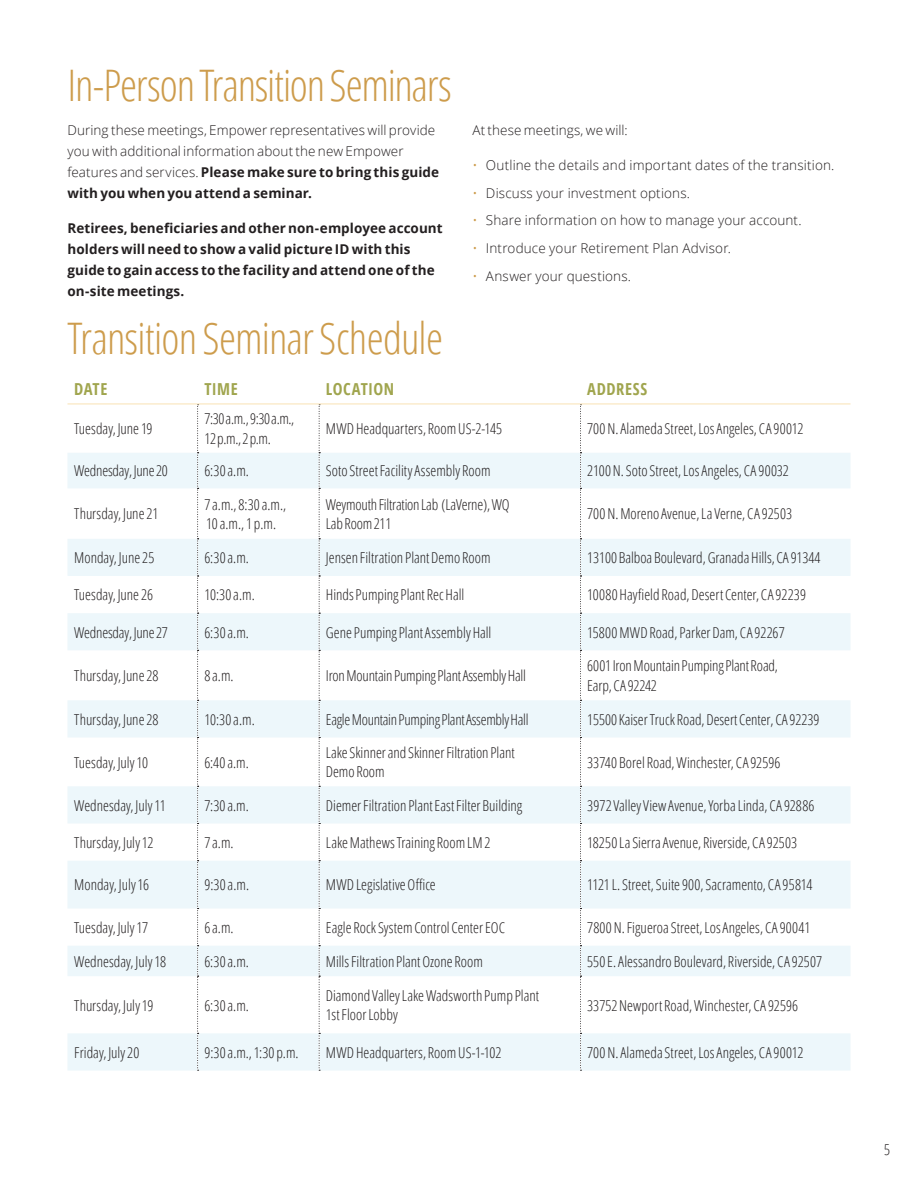
<style>
.page{position:relative;width:918px;height:1188px;background:#fff}
.page>*{position:absolute;margin:0;border:0;box-sizing:border-box;transform-origin:0 0}
.Headline{font:300 condensed 43.5px "Open Sans";letter-spacing:-.02em;color:#cd9c4c}
.Table_header{font:700 condensed 16.5px "Open Sans";letter-spacing:.035em;color:#a0a54e}
.Table_Body{font:300 condensed 15px/19.5px "Open Sans";color:#231f20}
.Table_Body-2{font:300 condensed 15px "Open Sans";letter-spacing:-.02em;color:#231f20}
.Body{font:300 13.5px/21px "Open Sans";letter-spacing:.005em;color:#231f20}
.Bullets{font:300 13.5px "Open Sans";letter-spacing:.01em;color:#231f20}
.Body-2{font:700 13.5px/21px "Open Sans";letter-spacing:.005em;color:#231f20}
.s1{font-weight:700}
.s2{color:#cd9c4c}
</style>
<div class="page">
<svg style="left:68px;top:453px;width:782px;height:618px"></svg>
<svg style="left:197px;top:405px;width:2px;height:666px"></svg>
<svg style="left:319px;top:405px;width:1px;height:666px"></svg>
<svg style="left:580px;top:405px;width:1px;height:666px"></svg>
<hr style="left:68px;top:404px;width:130px;height:1px;background:#f9e2b3">
<hr style="left:198px;top:404px;width:121px;height:1px;background:#f9e2b3">
<hr style="left:319px;top:404px;width:261px;height:1px;background:#f9e2b3">
<hr style="left:580px;top:404px;width:270px;height:1px;background:#f9e2b3">
<p class="Headline" style="left:68px;top:56px;width:386px">In-Person Transition Seminars</p>
<p class="Body" style="left:68px;top:120px;width:373px">During these meetings, Empower representatives will provide you with additional information about the new Empower features and services. <span class="s1">Please make sure to bring this guide with you when you attend a seminar.</span></p>
<p class="Body-2" style="left:68px;top:217px;width:377px">Retirees, beneficiaries and other non-employee account holders will need to show a valid picture ID with this guide to gain access to the facility and attend one of the on-site meetings.</p>
<p class="Headline" style="left:68px;top:308px;width:377px">Transition Seminar Schedule</p>
<p class="Body" style="left:472px;top:120px;width:157px">At these meetings, we will:</p>
<p class="Bullets" style="left:472px;top:156px;width:363px"><span class="s2">•</span> Outline the details and important dates of the transition.</p>
<p class="Bullets" style="left:472px;top:183px;width:219px"><span class="s2">•</span> Discuss your investment options.</p>
<p class="Bullets" style="left:472px;top:211px;width:331px"><span class="s2">•</span> Share information on how to manage your account.</p>
<p class="Bullets" style="left:472px;top:239px;width:260px"><span class="s2">•</span> Introduce your Retirement Plan Advisor.</p>
<p class="Bullets" style="left:472px;top:267px;width:160px"><span class="s2">•</span> Answer your questions.</p>
<p class="Table_header" style="left:74px;top:378px;width:35px">DATE</p>
<p class="Table_header" style="left:204px;top:378px;width:35px">TIME</p>
<p class="Table_header" style="left:326px;top:378px;width:70px">LOCATION</p>
<p class="Table_header" style="left:587px;top:378px;width:62px">ADDRESS</p>
<p class="Table_Body" style="left:74px;top:418px;width:80px">Tuesday, June 19</p>
<p class="Table_Body" style="left:204px;top:409px;width:92px">7:30 a.m., 9:30 a.m.,<br>12 p.m., 2 p.m.</p>
<p class="Table_Body" style="left:326px;top:418px;width:178px">MWD Headquarters, Room US-2-145</p>
<p class="Table_Body" style="left:587px;top:418px;width:218px">700 N. Alameda Street, Los Angeles, CA 90012</p>
<p class="Table_Body" style="left:74px;top:461px;width:95px">Wednesday, June 20</p>
<p class="Table_Body" style="left:204px;top:461px;width:46px">6:30 a.m.</p>
<p class="Table_Body" style="left:326px;top:461px;width:166px">Soto Street Facility Assembly Room</p>
<p class="Table_Body" style="left:587px;top:461px;width:203px">2100 N. Soto Street, Los Angeles, CA 90032</p>
<p class="Table_Body" style="left:74px;top:504px;width:86px">Thursday, June 21</p>
<p class="Table_Body" style="left:204px;top:494px;width:83px">7 a.m., 8:30 a.m.,<br>10 a.m., 1 p.m.</p>
<p class="Table_Body" style="left:326px;top:494px;width:185px">Weymouth Filtration Lab (LaVerne), WQ<br>Lab Room 211</p>
<p class="Table_Body" style="left:587px;top:504px;width:206px">700 N. Moreno Avenue, La Verne, CA 92503</p>
<p class="Table_Body" style="left:74px;top:547px;width:82px">Monday, June 25</p>
<p class="Table_Body" style="left:204px;top:547px;width:46px">6:30 a.m.</p>
<p class="Table_Body" style="left:326px;top:547px;width:166px">Jensen Filtration Plant Demo Room</p>
<p class="Table_Body" style="left:587px;top:547px;width:235px">13100 Balboa Boulevard, Granada Hills, CA 91344</p>
<p class="Table_Body" style="left:74px;top:585px;width:80px">Tuesday, June 26</p>
<p class="Table_Body" style="left:204px;top:585px;width:52px">10:30 a.m.</p>
<p class="Table_Body" style="left:326px;top:585px;width:140px">Hinds Pumping Plant Rec Hall</p>
<p class="Table_Body" style="left:587px;top:585px;width:220px">10080 Hayfield Road, Desert Center, CA 92239</p>
<p class="Table_Body" style="left:74px;top:622px;width:95px">Wednesday, June 27</p>
<p class="Table_Body" style="left:204px;top:622px;width:46px">6:30 a.m.</p>
<p class="Table_Body" style="left:326px;top:622px;width:167px">Gene Pumping Plant Assembly Hall</p>
<p class="Table_Body" style="left:587px;top:622px;width:199px">15800 MWD Road, Parker Dam, CA 92267</p>
<p class="Table_Body" style="left:74px;top:665px;width:86px">Thursday, June 28</p>
<p class="Table_Body" style="left:204px;top:665px;width:31px">8 a.m.</p>
<p class="Table_Body" style="left:326px;top:665px;width:202px">Iron Mountain Pumping Plant Assembly Hall</p>
<p class="Table_Body" style="left:587px;top:656px;width:192px">6001 Iron Mountain Pumping Plant Road,<br>Earp, CA 92242</p>
<p class="Table_Body" style="left:74px;top:709px;width:86px">Thursday, June 28</p>
<p class="Table_Body" style="left:204px;top:709px;width:52px">10:30 a.m.</p>
<p class="Table_Body-2" style="left:326px;top:709px;width:204px">Eagle Mountain Pumping Plant Assembly Hall</p>
<p class="Table_Body" style="left:587px;top:709px;width:234px">15500 Kaiser Truck Road, Desert Center, CA 92239</p>
<p class="Table_Body" style="left:74px;top:752px;width:75px">Tuesday, July 10</p>
<p class="Table_Body" style="left:204px;top:752px;width:46px">6:40 a.m.</p>
<p class="Table_Body" style="left:326px;top:742px;width:190px">Lake Skinner and Skinner Filtration Plant<br>Demo Room</p>
<p class="Table_Body" style="left:587px;top:752px;width:195px">33740 Borel Road, Winchester, CA 92596</p>
<p class="Table_Body" style="left:74px;top:795px;width:93px">Wednesday, July 11</p>
<p class="Table_Body" style="left:204px;top:795px;width:46px">7:30 a.m.</p>
<p class="Table_Body" style="left:326px;top:795px;width:198px">Diemer Filtration Plant East Filter Building</p>
<p class="Table_Body" style="left:587px;top:795px;width:229px">3972 Valley View Avenue, Yorba Linda, CA 92886</p>
<p class="Table_Body" style="left:74px;top:832px;width:81px">Thursday, July 12</p>
<p class="Table_Body" style="left:204px;top:832px;width:31px">7 a.m.</p>
<p class="Table_Body" style="left:326px;top:832px;width:166px">Lake Mathews Training Room LM 2</p>
<p class="Table_Body" style="left:587px;top:832px;width:211px">18250 La Sierra Avenue, Riverside, CA 92503</p>
<p class="Table_Body" style="left:74px;top:875px;width:76px">Monday, July 16</p>
<p class="Table_Body" style="left:204px;top:875px;width:46px">9:30 a.m.</p>
<p class="Table_Body" style="left:326px;top:875px;width:111px">MWD Legislative Office</p>
<p class="Table_Body" style="left:587px;top:875px;width:227px">1121 L. Street, Suite 900, Sacramento, CA 95814</p>
<p class="Table_Body" style="left:74px;top:917px;width:75px">Tuesday, July 17</p>
<p class="Table_Body" style="left:204px;top:917px;width:31px">6 a.m.</p>
<p class="Table_Body" style="left:326px;top:917px;width:181px">Eagle Rock System Control Center EOC</p>
<p class="Table_Body" style="left:587px;top:917px;width:225px">7800 N. Figueroa Street, Los Angeles, CA 90041</p>
<p class="Table_Body" style="left:74px;top:951px;width:93px">Wednesday, July 18</p>
<p class="Table_Body" style="left:204px;top:951px;width:46px">6:30 a.m.</p>
<p class="Table_Body" style="left:326px;top:951px;width:159px">Mills Filtration Plant Ozone Room</p>
<p class="Table_Body" style="left:587px;top:951px;width:236px">550 E. Alessandro Boulevard, Riverside, CA 92507</p>
<p class="Table_Body" style="left:74px;top:995px;width:81px">Thursday, July 19</p>
<p class="Table_Body" style="left:204px;top:995px;width:46px">6:30 a.m.</p>
<p class="Table_Body" style="left:326px;top:985px;width:215px">Diamond Valley Lake Wadsworth Pump Plant<br>1st Floor Lobby</p>
<p class="Table_Body" style="left:587px;top:995px;width:212px">33752 Newport Road, Winchester, CA 92596</p>
<p class="Table_Body" style="left:74px;top:1042px;width:67px">Friday, July 20</p>
<p class="Table_Body" style="left:204px;top:1042px;width:96px">9:30 a.m., 1:30 p.m.</p>
<p class="Table_Body" style="left:326px;top:1042px;width:177px">MWD Headquarters, Room US-1-102</p>
<p class="Table_Body" style="left:587px;top:1042px;width:218px">700 N. Alameda Street, Los Angeles, CA 90012</p>
<p class="Table_Body" style="left:884px;top:1139px;width:7px">5</p>
</div>
